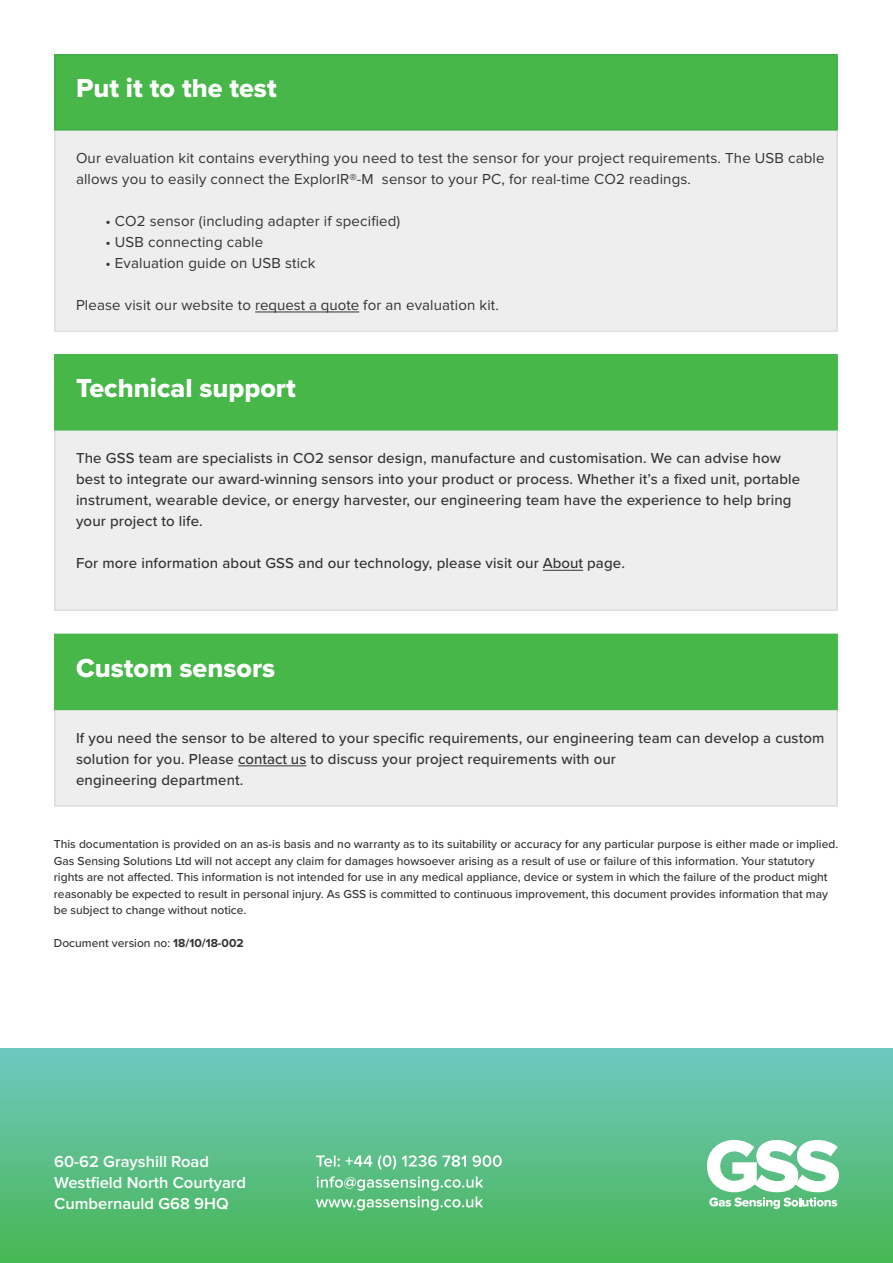
<style>
.page{position:relative;width:893px;height:1263px;background:#fff}
.page>*{position:absolute;margin:0;border:0;box-sizing:border-box;transform-origin:0 0}
.t1{font:27px "Proxima Nova Extrabld";color:#fff}
.t2{font:600 16.5px "Proxima Nova";color:#fff}
.t3{font:500 15px/21px "Proxima Nova";letter-spacing:.01em;color:#333}
.t4{font:15px/21px "Proxima Nova";letter-spacing:.01em;color:#333}
.t5{font:500 12px/16.5px "Proxima Nova";color:#333}
.s1{font-weight:700}
</style>
<div class="page">
<div style="left:0;top:1048px;width:893px;height:215px;background:linear-gradient(to bottom,#6fc8c3,#47b752)"></div>
<svg style="left:316px;top:1176px;width:167px;height:34px;background:#79ca95"></svg>
<svg style="left:316px;top:1155px;width:186px;height:15px;background:#85cfa5"></svg>
<svg style="left:707px;top:1140px;width:132px;height:69px"></svg>
<div style="left:55px;top:55px;width:782px;height:75px;background:#46b748"></div>
<div style="left:55px;top:130px;width:782px;height:201px;background:#eee"></div>
<hr style="left:54px;top:131px;width:2px;height:199px;background:#ddd">
<hr style="left:836px;top:131px;width:2px;height:199px;background:#ddd">
<hr style="left:54px;top:330px;width:784px;height:2px;background:#ddd">
<hr style="left:54px;top:54px;width:784px;height:2px;background:#40ae49">
<hr style="left:54px;top:56px;width:2px;height:73px;background:#40ae49">
<hr style="left:836px;top:56px;width:2px;height:73px;background:#40ae49">
<hr style="left:54px;top:129px;width:784px;height:2px;background:#40ae49">
<hr style="left:255px;top:312px;width:104px;height:1px;background:#333">
<div style="left:55px;top:355px;width:782px;height:75px;background:#46b748"></div>
<div style="left:55px;top:430px;width:782px;height:180px;background:#eee"></div>
<hr style="left:54px;top:431px;width:2px;height:178px;background:#ddd">
<hr style="left:836px;top:431px;width:2px;height:178px;background:#ddd">
<hr style="left:54px;top:609px;width:784px;height:2px;background:#ddd">
<hr style="left:54px;top:354px;width:784px;height:1px;background:#46b748">
<hr style="left:54px;top:355px;width:2px;height:74px;background:#46b748">
<hr style="left:836px;top:355px;width:2px;height:74px;background:#46b748">
<hr style="left:54px;top:429px;width:784px;height:2px;background:#46b748">
<hr style="left:543px;top:570px;width:40px;height:1px;background:#333">
<div style="left:55px;top:634px;width:782px;height:75px;background:#46b748"></div>
<div style="left:55px;top:709px;width:782px;height:97px;background:#eee"></div>
<hr style="left:54px;top:710px;width:2px;height:95px;background:#ddd">
<hr style="left:836px;top:710px;width:2px;height:95px;background:#ddd">
<hr style="left:54px;top:805px;width:784px;height:1px;background:#ddd">
<hr style="left:54px;top:634px;width:784px;height:1px;background:#46b748">
<hr style="left:54px;top:635px;width:2px;height:74px;background:#46b748">
<hr style="left:836px;top:635px;width:2px;height:74px;background:#46b748">
<hr style="left:54px;top:709px;width:784px;height:1px;background:#46b748">
<hr style="left:238px;top:765px;width:68px;height:1px;background:#333">
<p class="t1" style="left:76px;top:68px;width:202px">Put it to the test</p>
<p class="t4" style="left:76px;top:148px;width:750px">Our evaluation kit contains everything you need to test the sensor for your project requirements. The USB cable allows you to easily connect the ExplorIR®-M sensor to your PC, for real-time CO2 readings.</p>
<p class="t4" style="left:105px;top:211px;width:296px">• CO2 sensor (including adapter if specified)</p>
<p class="t4" style="left:105px;top:232px;width:159px">• USB connecting cable</p>
<p class="t4" style="left:105px;top:253px;width:212px">• Evaluation guide on USB stick</p>
<p class="t4" style="left:76px;top:295px;width:424px">Please visit our website to request a quote for an evaluation kit.</p>
<p class="t1" style="left:76px;top:368px;width:221px">Technical support</p>
<p class="t3" style="left:76px;top:447px;width:726px">The GSS team are specialists in CO2 sensor design, manufacture and customisation. We can advise how best to integrate our award-winning sensors into your product or process. Whether it’s a fixed unit, portable instrument, wearable device, or energy harvester, our engineering team have the experience to help bring your project to life.</p>
<p class="t3" style="left:76px;top:552px;width:550px">For more information about GSS and our technology, please visit our About page.</p>
<p class="t1" style="left:76px;top:648px;width:201px">Custom sensors</p>
<p class="t3" style="left:76px;top:726px;width:750px">If you need the sensor to be altered to your specific requirements, our engineering team can develop a custom solution for you. Please contact us to discuss your project requirements with our</p>
<p class="t3" style="left:76px;top:768px;width:169px">engineering department.</p>
<p class="t5" style="left:54px;top:835px;width:786px">This documentation is provided on an as-is basis and no warranty as to its suitability or accuracy for any particular purpose is either made or implied.<br>Gas Sensing Solutions Ltd will not accept any claim for damages howsoever arising as a result of use or failure of this information. Your statutory rights are not affected. This information is not intended for use in any medical appliance, device or system in which the failure of the product might reasonably be expected to result in personal injury. As GSS is committed to continuous improvement, this document provides information that may be subject to change without notice.</p>
<p class="t5" style="left:54px;top:934px;width:191px">Document version no: <span class="s1">18/10/18-002</span></p>
<p class="t2" style="left:54px;top:1152px;width:156px">60-62 Grayshill Road</p>
<p class="t2" style="left:54px;top:1173px;width:193px">Westfield North Courtyard</p>
<p class="t2" style="left:54px;top:1194px;width:176px">Cumbernauld G68 9HQ</p>
</div>
